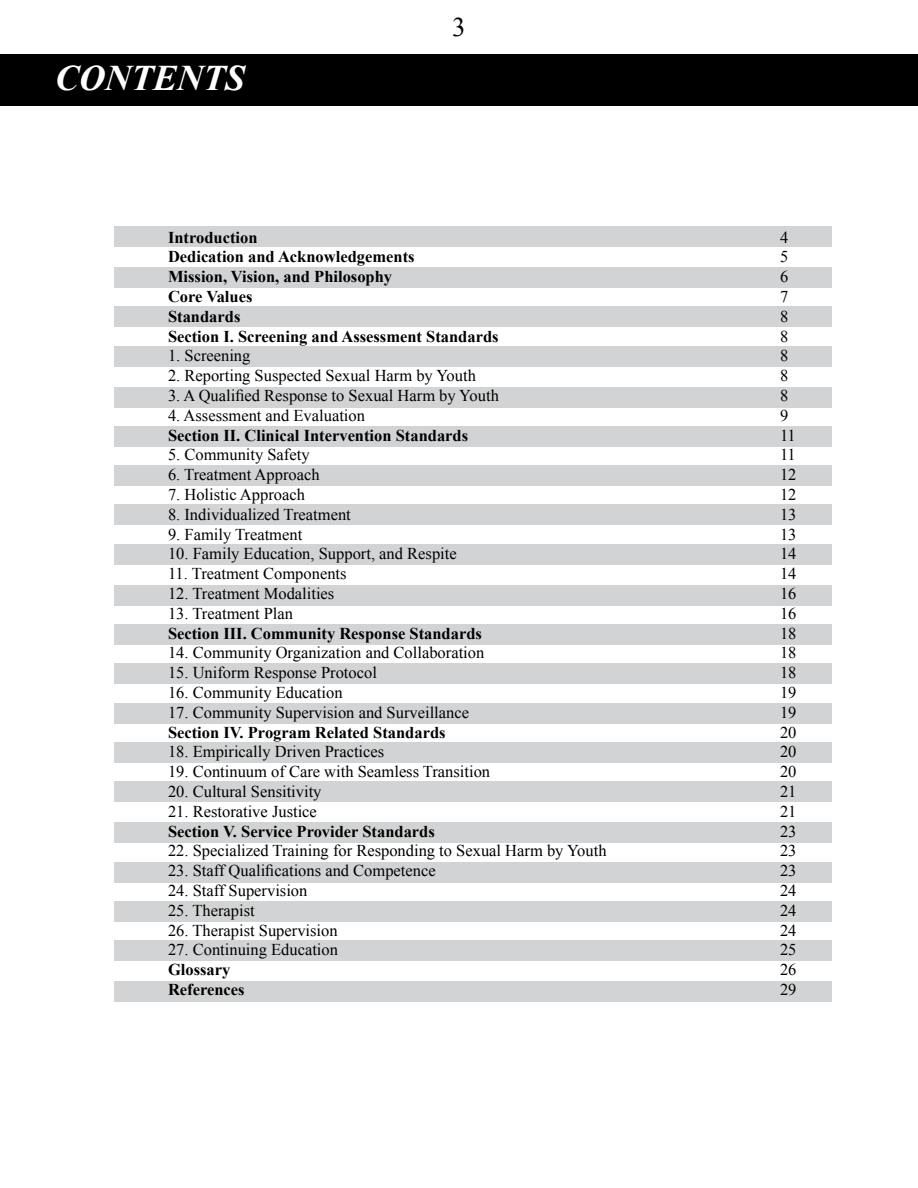
<style>
.page{position:relative;width:918px;height:1188px;background:#fff}
.page>*{position:absolute;margin:0;border:0;box-sizing:border-box;transform-origin:0 0}
.t1{font:italic 700 36px "Times New Roman";color:#fff}
.t2{font:16.5px/19.8px "Times New Roman";color:#000}
.t3{font:700 16.5px/19.8px "Times New Roman";color:#000}
</style>
<div class="page">
<div style="left:114px;top:981px;width:717px;height:21px;background:#d1d3d4"></div>
<div style="left:114px;top:940px;width:717px;height:21px;background:#d1d3d4"></div>
<div style="left:114px;top:901px;width:717px;height:21px;background:#d1d3d4"></div>
<div style="left:114px;top:862px;width:717px;height:21px;background:#d1d3d4"></div>
<div style="left:114px;top:822px;width:717px;height:21px;background:#d1d3d4"></div>
<div style="left:114px;top:781px;width:717px;height:21px;background:#d1d3d4"></div>
<div style="left:114px;top:742px;width:717px;height:21px;background:#d1d3d4"></div>
<div style="left:114px;top:703px;width:717px;height:21px;background:#d1d3d4"></div>
<div style="left:114px;top:663px;width:717px;height:21px;background:#d1d3d4"></div>
<div style="left:114px;top:624px;width:717px;height:21px;background:#d1d3d4"></div>
<div style="left:114px;top:585px;width:717px;height:21px;background:#d1d3d4"></div>
<div style="left:114px;top:544px;width:717px;height:21px;background:#d1d3d4"></div>
<div style="left:114px;top:504px;width:717px;height:21px;background:#d1d3d4"></div>
<div style="left:114px;top:465px;width:717px;height:21px;background:#d1d3d4"></div>
<div style="left:114px;top:426px;width:717px;height:21px;background:#d1d3d4"></div>
<div style="left:114px;top:387px;width:717px;height:21px;background:#d1d3d4"></div>
<div style="left:114px;top:346px;width:717px;height:21px;background:#d1d3d4"></div>
<div style="left:114px;top:306px;width:717px;height:21px;background:#d1d3d4"></div>
<div style="left:114px;top:267px;width:717px;height:21px;background:#d1d3d4"></div>
<div style="left:114px;top:226px;width:717px;height:21px;background:#d1d3d4"></div>
<div style="left:0;top:54px;width:918px;height:52px;background:#000"></div>
<h1 class="t1" style="left:55px;top:53px;width:192px">CONTENTS</h1>
<p class="t3" style="left:168px;top:227px;width:332px">Introduction<br>Dedication and Acknowledgements<br>Mission, Vision, and Philosophy<br>Core Values<br>Standards<br>Section I. Screening and Assessment Standards</p>
<p class="t2" style="left:168px;top:346px;width:84px">1 . Screening</p>
<p class="t2" style="left:168px;top:366px;width:309px">2. Reporting Suspected Sexual Harm by Youth</p>
<p class="t2" style="left:168px;top:385px;width:332px">3. A Qualified Response to Sexual Harm by Youth</p>
<p class="t2" style="left:168px;top:405px;width:199px">4. Assessment and Evaluation</p>
<p class="t3" style="left:168px;top:425px;width:302px">Section II. Clinical Intervention Standards</p>
<p class="t2" style="left:168px;top:445px;width:143px">5. Community Safety</p>
<p class="t2" style="left:168px;top:465px;width:153px">6. Treatment Approach</p>
<p class="t2" style="left:168px;top:484px;width:139px">7. Holistic Approach</p>
<p class="t2" style="left:168px;top:504px;width:184px">8. Individualized Treatment</p>
<p class="t2" style="left:168px;top:524px;width:136px">9. Family Treatment</p>
<p class="t2" style="left:168px;top:544px;width:290px">10. Family Education, Support, and Respite</p>
<p class="t2" style="left:168px;top:564px;width:180px">11. Treatment Components</p>
<p class="t2" style="left:168px;top:583px;width:168px">12. Treatment Modalities</p>
<p class="t2" style="left:168px;top:603px;width:127px">13. Treatment Plan</p>
<p class="t3" style="left:168px;top:623px;width:315px">Section III. Community Response Standards</p>
<p class="t2" style="left:168px;top:643px;width:318px">1 4. Community Organization and Collaboration 1 5. Uniform Response Protocol<br>1 6. Community Education<br>1 7. Community Supervision and Surveillance</p>
<p class="t3" style="left:168px;top:722px;width:279px">Section IV. Program Related Standards</p>
<p class="t2" style="left:168px;top:742px;width:218px">18. Empirically Driven Practices</p>
<p class="t2" style="left:168px;top:762px;width:324px">19. Continuum of Care with Seamless Transition</p>
<p class="t2" style="left:168px;top:781px;width:155px">20. Cultural Sensitivity<br>21 . Restorative Justice</p>
<p class="t3" style="left:168px;top:821px;width:268px">Section V. Service Provider Standards</p>
<p class="t2" style="left:168px;top:841px;width:440px">22. Specialized Training for Responding to Sexual Harm by Youth</p>
<p class="t2" style="left:168px;top:861px;width:269px">23. Staff Qualifications and Competence</p>
<p class="t2" style="left:168px;top:880px;width:141px">24. Staff Supervision</p>
<p class="t2" style="left:168px;top:900px;width:88px">25. Therapist</p>
<p class="t2" style="left:168px;top:920px;width:171px">26. Therapist Supervision</p>
<p class="t2" style="left:168px;top:940px;width:172px">27. Continuing Education</p>
<p class="t3" style="left:168px;top:959px;width:78px">Glossary<br>References</p>
<p class="t2" style="left:780px;top:227px;width:18px">4<br>5<br>6<br>7<br>8<br>8<br>8<br>8<br>8<br>9<br>11<br>11<br>12<br>12<br>13<br>13<br>14<br>14<br>16<br>16<br>18<br>18<br>18<br>19<br>19<br>20<br>20<br>20<br>21<br>21<br>23<br>23<br>23<br>24<br>24<br>24<br>25<br>26<br>29</p>
</div>
